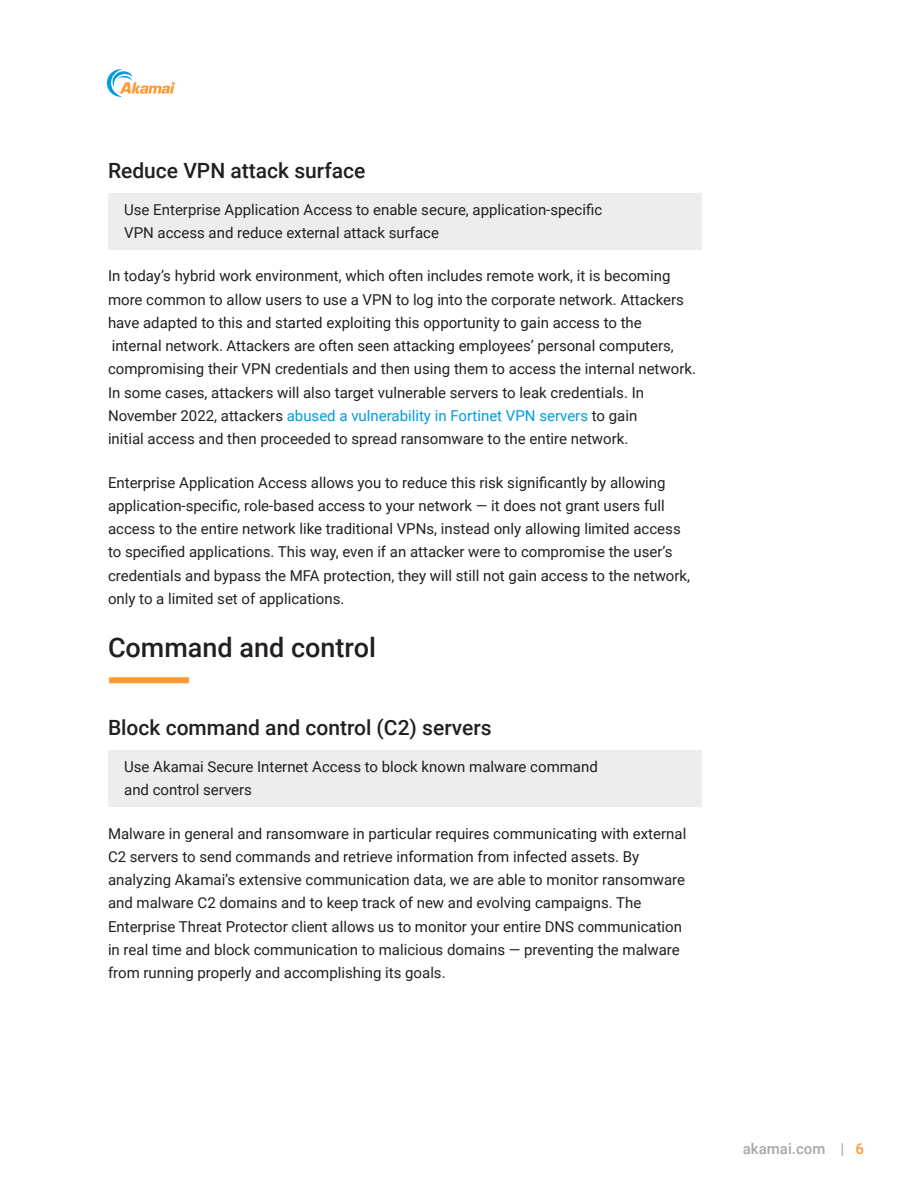
<style>
.page{position:relative;width:918px;height:1188px;background:#fff}
.page>*{position:absolute;margin:0;border:0;box-sizing:border-box;transform-origin:0 0}
.H1_-_Single_Column_Orange_Bar{font:500 27px "Roboto";color:#231f20}
.H2_-_Subheading{font:500 21px "Roboto";color:#231f20}
.Body{font:15px/23.2px "Roboto";color:#231f20}
.t1{font:500 15px "Roboto";color:#a8a8aa}
.s1{color:#009cde}
.s2{color:#f93}
</style>
<div class="page">
<svg style="left:107px;top:69px;width:68px;height:28px"></svg>
<div style="left:108px;top:193px;width:594px;height:56px;background:#ededee"></div>
<div style="left:108px;top:751px;width:594px;height:56px;background:#ededee"></div>
<div style="left:109px;top:677px;width:80px;height:6px;background:#f93"></div>
<p class="H2_-_Subheading" style="left:108px;top:156px;width:259px">Reduce VPN attack surface</p>
<p class="Body" style="left:124px;top:197px;width:480px">Use Enterprise Application Access to enable secure, application-specific<br>VPN access and reduce external attack surface</p>
<p class="Body" style="left:108px;top:264px;width:589px">In today’s hybrid work environment, which often includes remote work, it is becoming more common to allow users to use a VPN to log into the corporate network. Attackers have adapted to this and started exploiting this opportunity to gain access to the<br>internal network. Attackers are often seen attacking employees’ personal computers, compromising their VPN credentials and then using them to access the internal network.<br>In some cases, attackers will also target vulnerable servers to leak credentials. In November 2022, attackers <span class="s1">abused a vulnerability in Fortinet VPN servers</span> to gain<br>initial access and then proceeded to spread ransomware to the entire network.</p>
<p class="Body" style="left:108px;top:470px;width:584px">Enterprise Application Access allows you to reduce this risk significantly by allowing application-specific, role-based access to your network — it does not grant users full access to the entire network like traditional VPNs, instead only allowing limited access to specified applications. This way, even if an attacker were to compromise the user’s credentials and bypass the MFA protection, they will still not gain access to the network, only to a limited set of applications.</p>
<p class="H1_-_Single_Column_Orange_Bar" style="left:108px;top:628px;width:269px">Command and control</p>
<p class="H2_-_Subheading" style="left:108px;top:713px;width:385px">Block command and control (C2) servers</p>
<p class="Body" style="left:124px;top:754px;width:475px">Use Akamai Secure Internet Access to block known malware command and control servers</p>
<p class="Body" style="left:108px;top:821px;width:580px">Malware in general and ransomware in particular requires communicating with external C2 servers to send commands and retrieve information from infected assets. By analyzing Akamai’s extensive communication data, we are able to monitor ransomware and malware C2 domains and to keep track of new and evolving campaigns. The Enterprise Threat Protector client allows us to monitor your entire DNS communication in real time and block communication to malicious domains — preventing the malware from running properly and accomplishing its goals.</p>
<p class="t1" style="left:743px;top:1139px;width:123px">akamai.com | <span class="s2">6</span></p>
</div>
